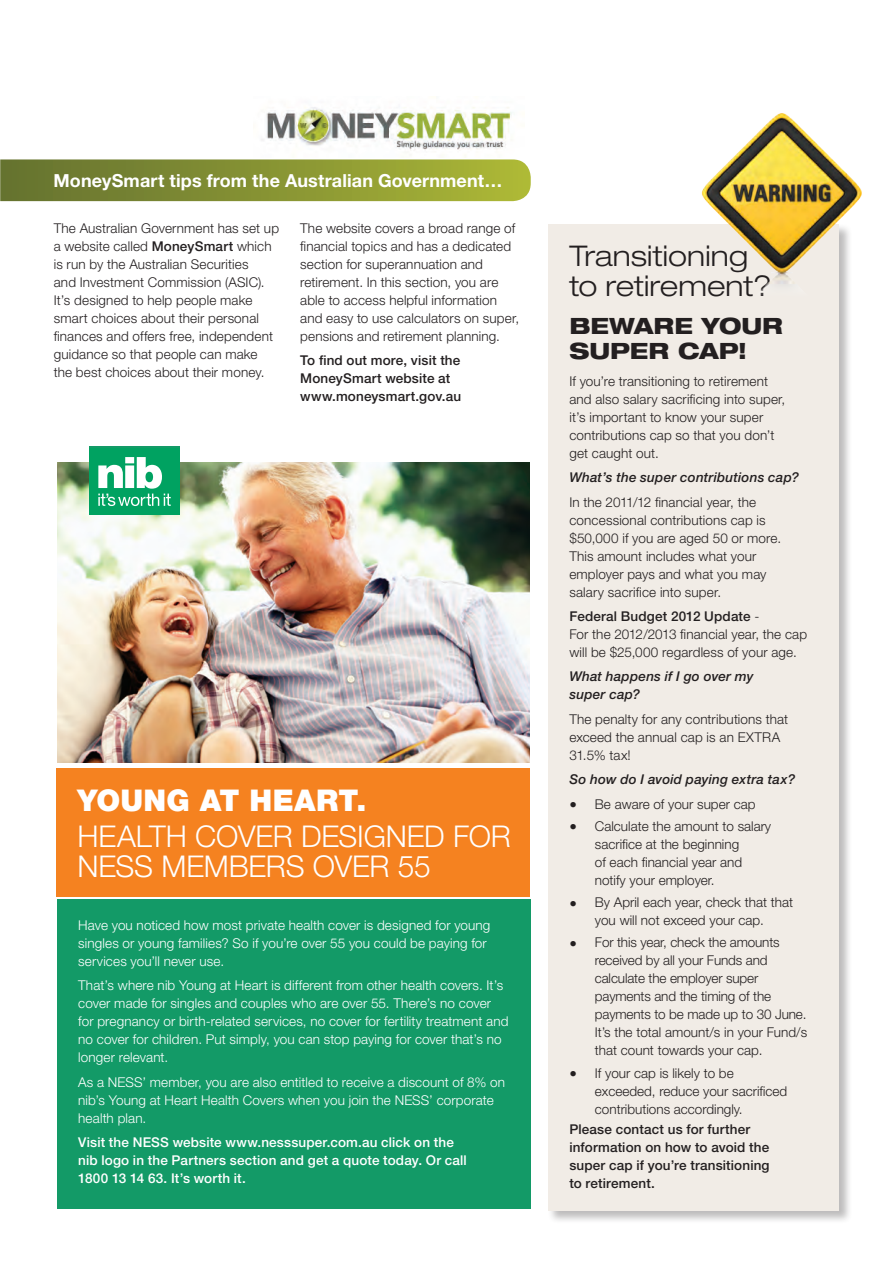
<style>
.page{position:relative;width:893px;height:1263px;background:#fff}
.page>*{position:absolute;margin:0;border:0;box-sizing:border-box;transform-origin:0 0}
.t1{font:300 30px "Helvetica Neue LT Std";letter-spacing:-.005em;color:#fff}
.t2{font:900 30px "Helvetica Neue LT Std";letter-spacing:.005em;color:#fff}
.t3{font:300 expanded 28.5px/30px "Helvetica Neue LT Std";letter-spacing:.005em;color:#231f20}
.t4{font:800 expanded 22.5px/25.5px "Helvetica Neue LT Std";color:#231f20}
.t5{font:700 18px "Helvetica Neue LT Std";letter-spacing:.005em;color:#fff}
.t6{font:300 13.5px/18px "Helvetica Neue LT Std";letter-spacing:.01em;color:#231f20}
.t7{font:300 13.5px/18px "Helvetica Neue LT Std";letter-spacing:.01em;color:#fff}
.t8{font:300 13.5px/18px "Helvetica Neue LT Std";letter-spacing:-.01em;color:#231f20}
.t9{font:500 13.5px/18px "Helvetica Neue LT Std";letter-spacing:.01em;color:#231f20}
.t10{font:500 13.5px/18px "Helvetica Neue LT Std";letter-spacing:.01em;color:#fff}
.t11{font:italic 500 13.5px/18px "Helvetica Neue LT Std";letter-spacing:.015em;color:#231f20}
.s1{font-weight:500}
.s2{font-size:15px}
</style>
<div class="page">
<div style="left:56px;top:768px;width:474px;height:129px;background:#f58220"></div>
<img style="left:57px;top:462px;width:473px;height:301px">
<div style="left:547px;top:223px;width:305px;height:1001px;background:#231f20;opacity:.3"></div>
<div style="left:548px;top:224px;width:291px;height:986px;background:#f1ece6"></div>
<div style="left:57px;top:899px;width:473px;height:309px;background:#139a67"></div>
<div style="left:89px;top:446px;width:91px;height:69px;background:#139a67"></div>
<div style="left:89px;top:448px;width:91px;height:67px;background:#00a261"></div>
<svg style="left:98px;top:457px;width:73px;height:49px"></svg>
<img style="left:697px;top:113px;width:165px;height:214px">
<img style="left:261px;top:107px;width:251px;height:43px">
<svg style="left:0;top:159px;width:531px;height:42px;background:#899537"></svg>
<h3 class="t5" style="left:54px;top:169px;width:450px">MoneySmart tips from the Australian Government…</h3>
<p class="t6" style="left:54px;top:219px;width:227px">The Australian Government has set up a website called <span class="s1">MoneySmart</span> which is run by the Australian Securities<br>and Investment Commission (ASIC).<br>It’s designed to help people make smart choices about their personal finances and offers free, independent guidance so that people can make the best choices about their money.</p>
<p class="t6" style="left:300px;top:219px;width:220px">The website covers a broad range of financial topics and has a dedicated section for superannuation and retirement. In this section, you are able to access helpful information and easy to use calculators on super, pensions and retirement planning.</p>
<p class="t9" style="left:300px;top:351px;width:162px">To find out more, visit the<br>MoneySmart website at www.moneysmart.gov.au</p>
<h1 class="t2" style="left:78px;top:782px;width:290px">YOUNG AT HEART.</h1>
<h1 class="t1" style="left:78px;top:818px;width:27px">Heal</h1>
<h1 class="t1" style="left:149px;top:818px;width:176px">th cover designe</h1>
<h1 class="t1" style="left:424px;top:818px;width:88px">d fo r</h1>
<h1 class="t1" style="left:77px;top:848px;width:106px">NESS membe</h1>
<h1 class="t1" style="left:266px;top:848px;width:166px">rs over 55</h1>
<p class="t7" style="left:78px;top:916px;width:414px">Have you noticed how most private health cover is designed for young singles or young families? So if you’re over 55 you could be paying for services you’ll never use.</p>
<p class="t7" style="left:78px;top:976px;width:432px">That’s where nib Young at Heart is different from other health covers. It’s cover made for singles and couples who are over 55. There’s no cover for pregnancy or birth-related services, no cover for fertility treatment and no cover for children. Put simply, you can stop paying for cover that’s no longer relevant.</p>
<p class="t7" style="left:78px;top:1072px;width:428px">As a NESS’ member, you are also entitled to receive a discount of 8% on nib’s Young at Heart Health Covers when you join the NESS’ corporate health plan.</p>
<p class="t10" style="left:78px;top:1133px;width:390px">Visit the NESS website www.nesssuper.com.au click on the nib logo in the Partners section and get a quote today. Or call<br>1800 13 14 63. It’s worth it.</p>
<h2 class="t3" style="left:569px;top:240px;width:204px">Transitioning to retirement?</h2>
<h3 class="t4" style="left:569px;top:312px;width:215px">BEWARE YOUR<br>SUPER CAP!</h3>
<p class="t6" style="left:569px;top:372px;width:217px">If you’re transitioning to retirement and also salary sacrificing into super, it’s important to know your super contributions cap so that you don’t get caught out.</p>
<p class="t11" style="left:569px;top:468px;width:231px">What’s the super contributions cap?</p>
<p class="t6" style="left:569px;top:492px;width:213px">In the 2011/12 financial year, the concessional contributions cap is $50,000 if you are aged 50 or more.<br>This amount includes what your employer pays and what you may salary sacrifice into super.</p>
<p class="t6" style="left:569px;top:607px;width:239px"><span class="s1">Federal Budget 2012 Update</span> -<br>For the 2012/2013 financial year, the cap will be $25,000 regardless of your age.</p>
<p class="t11" style="left:569px;top:667px;width:186px">What happens if I go over my super cap?</p>
<p class="t6" style="left:569px;top:710px;width:220px">The penalty for any contributions that exceed the annual cap is an EXTR A<br>31.5% tax!</p>
<p class="t11" style="left:569px;top:770px;width:227px">So how do I avoid paying extra tax?</p>
<p class="t6" style="left:569px;top:794px;width:188px"><span class="s2">•</span> Be aware of your super cap</p>
<p class="t6" style="left:595px;top:817px;width:178px;text-indent:-26px"><span class="s2">•</span> Calculate the amount to salary sacrifice at the beginning<br>of each financial year and notify your employer.</p>
<p class="t6" style="left:569px;top:893px;width:225px;text-align:center"><span class="s2">•</span> By April each year, check that that you will not exceed your cap.</p>
<p class="t8" style="left:595px;top:933px;width:214px;text-indent:-26px"><span class="s2">•</span> For this year, check the amounts received by all your Funds and calculate the employer super payments and the timing of the payments to be made up to 30 June.<br>It’s the total amount/s in your Fund/s that count towards your cap.</p>
<p class="t6" style="left:595px;top:1063px;width:194px;text-indent:-26px"><span class="s2">•</span> If your cap is likely to be exceeded, reduce your sacrificed contributions accordingly.</p>
<p class="t9" style="left:569px;top:1120px;width:202px">Please contact us for further information on how to avoid the super cap if you’re transitioning to retirement.</p>
</div>
